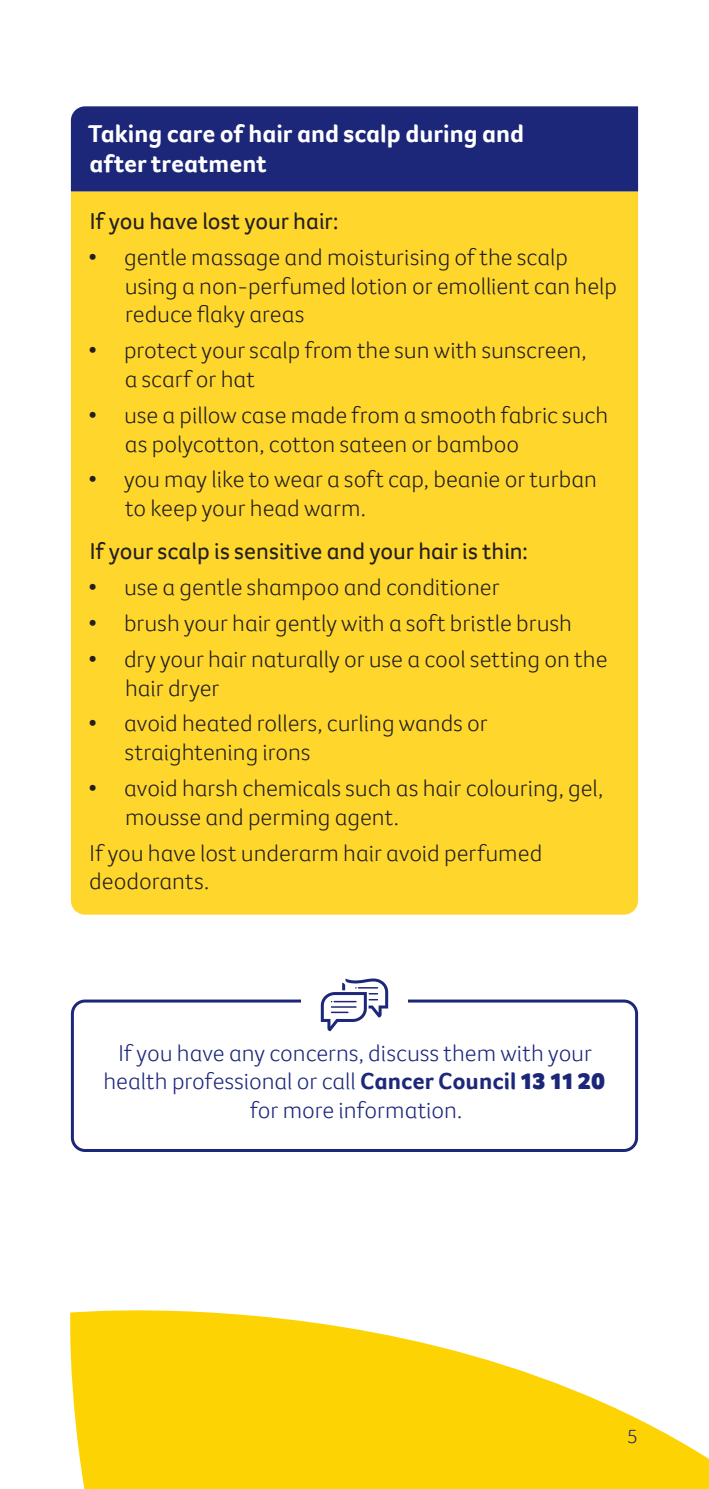
<style>
.page{position:relative;width:709px;height:1489px;background:#fff}
.page>*{position:absolute;margin:0;border:0;box-sizing:border-box;transform-origin:0 0}
.bodycopy_intro{font:700 25px/30px "Foco CC";color:#fff}
.bodycopy_tabs{font:300 23.75px/28.8px "Foco CC";color:#231f20}
.bodycopy{font:300 23.75px/28.8px "Foco CC";color:#1d2779;text-align:center}
.bodycopy-2{font:23.75px "Foco CC";color:#231f20}
.bodycopy-3{font:300 23.75px/28.8px "Foco CC";color:#231f20}
.t1{font:300 20px "Foco CC";color:#1d2779}
.s1{font-weight:700}
.s2{font-weight:900}
</style>
<div class="page">
<svg style="left:70px;top:1310px;width:639px;height:178px;fill:#fed304"></svg>
<div style="left:71px;top:191px;width:567px;height:723px;background:#ffd72c"></div>
<div style="left:71px;top:106px;width:567px;height:85px;background:#1d2779"></div>
<div style="left:71px;top:999px;width:567px;height:152px;border:3px solid #1d2779;border-radius:13px"></div>
<div style="left:301px;top:995px;width:106px;height:18px;background:#fff"></div>
<svg style="left:321px;top:978px;width:67px;height:53px"></svg>
<p class="bodycopy_intro" style="left:88px;top:118px;width:437px">Taking care of hair and scalp during and after treatment</p>
<p class="bodycopy-2" style="left:90px;top:205px;width:251px">If you have lost your hair:</p>
<p class="bodycopy_tabs" style="left:125px;top:242px;width:494px;text-indent:-37px">• gentle massage and moisturising of the scalp using a non-perfumed lotion or emollient can help reduce flaky areas</p>
<p class="bodycopy_tabs" style="left:125px;top:335px;width:463px;text-indent:-37px">• protect your scalp from the sun with sunscreen, a scarf or hat</p>
<p class="bodycopy_tabs" style="left:125px;top:400px;width:485px;text-indent:-37px">• use a pillow case made from a smooth fabric such as polycotton, cotton sateen or bamboo</p>
<p class="bodycopy_tabs" style="left:125px;top:465px;width:473px;text-indent:-37px">• you may like to wear a soft cap, beanie or turban to keep your head warm.</p>
<p class="bodycopy-2" style="left:90px;top:535px;width:440px">If your scalp is sensitive and your hair is thin:</p>
<p class="bodycopy_tabs" style="left:88px;top:572px;width:413px">• use a gentle shampoo and conditioner</p>
<p class="bodycopy_tabs" style="left:88px;top:608px;width:485px">• brush your hair gently with a soft bristle brush</p>
<p class="bodycopy_tabs" style="left:125px;top:644px;width:484px;text-indent:-37px">• dry your hair naturally or use a cool setting on the hair dryer</p>
<p class="bodycopy_tabs" style="left:125px;top:708px;width:364px;text-indent:-37px">• avoid heated rollers, curling wands or straightening irons</p>
<p class="bodycopy_tabs" style="left:125px;top:773px;width:479px;text-indent:-37px">• avoid harsh chemicals such as hair colouring, gel, mousse and perming agent.</p>
<p class="bodycopy-3" style="left:89px;top:838px;width:454px">If you have lost underarm hair avoid perfumed deodorants.</p>
<p class="bodycopy" style="left:103px;top:1038px;width:503px">If you have any concerns, discuss them with your health professional or call <span class="s1">Cancer Council</span> <span class="s2">13 11 20 </span>for more information.</p>
<p class="t1" style="left:627px;top:1422px;width:12px">5</p>
</div>
